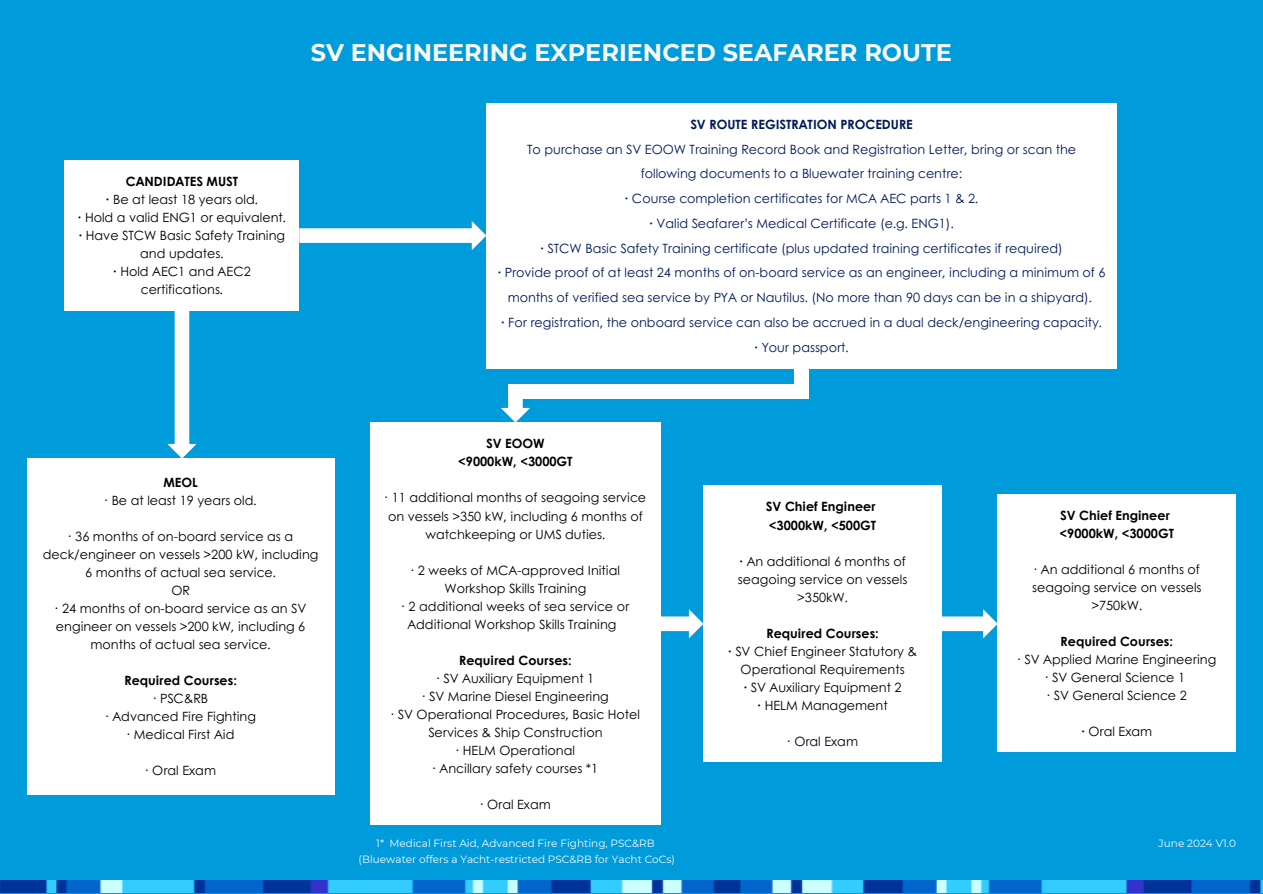
<style>
.page{position:relative;width:1263px;height:894px;background:#fff}
.page>*{position:absolute;margin:0;border:0;box-sizing:border-box;transform-origin:0 0}
.t1{font:700 24px "Montserrat";color:#f9f9f9}
.t2{font:12.75px/18px "Century Gothic";color:#000;text-align:center}
.t3{font:12.75px/24.8px "Century Gothic";color:#001959;text-align:center}
.t4{font:700 12.75px/18px "Century Gothic";color:#000}
.t5{font:10.5px "Montserrat";color:#f9f9f9}
.s1{font-weight:700}
</style>
<div class="page">
<div style="left:0;top:0;width:1263px;height:893px;background:#009bda"></div>
<div style="left:65px;top:160px;width:234px;height:150px;background:#fff"></div>
<div style="left:27px;top:458px;width:307px;height:336px;background:#fff"></div>
<div style="left:370px;top:422px;width:291px;height:402px;background:#fff"></div>
<div style="left:703px;top:485px;width:239px;height:276px;background:#fff"></div>
<div style="left:486px;top:103px;width:630px;height:265px;background:#fff"></div>
<div style="left:998px;top:493px;width:238px;height:258px;background:#fff"></div>
<svg style="left:501px;top:399px;width:29px;height:23px"></svg>
<svg style="left:942px;top:609px;width:56px;height:29px"></svg>
<svg style="left:661px;top:609px;width:42px;height:29px"></svg>
<svg style="left:299px;top:221px;width:187px;height:29px"></svg>
<svg style="left:167px;top:310px;width:30px;height:148px"></svg>
<div style="left:508px;top:384px;width:294px;height:15px;background:#fff"></div>
<div style="left:794px;top:361px;width:15px;height:38px;background:#fff"></div>
<img style="left:0;top:880px;width:721px;height:12px">
<img style="left:721px;top:880px;width:542px;height:12px">
<h1 class="t2" style="left:78px;top:172px;width:210px"><span class="s1">CANDIDATES MUST<br>·</span> Be at least 18 years old.<br><span class="s1">·</span> Hold a valid ENG1 or equivalent. <span class="s1">·</span> Have STCW Basic Safety Training and updates.<br><span class="s1">·</span> Hold AEC1 and AEC2 certifications.</h1>
<p class="t1" style="left:311px;top:38px;width:643px">SV ENGINEERING EXPERIENCED SEAFARER ROUTE</p>
<h3 class="t3" style="left:498px;top:111px;width:609px"><span class="s1">SV ROUTE REGISTRATION PROCEDURE<br></span>To purchase an SV EOOW Training Record Book and Registration Letter, bring or scan the following documents to a Bluewater training centre:<br><span class="s1">·</span> Course completion certificates for MCA AEC parts 1 &amp; 2.<br><span class="s1">·</span> Valid Seafarer’s Medical Certificate (e.g. ENG1).<br><span class="s1">·</span> STCW Basic Safety Training certificate (plus updated training certificates if required)<br><span class="s1">·</span> Provide proof of at least 24 months of on-board service as an engineer, including a minimum of 6 months of verified sea service by PYA or Nautilus. (No more than 90 days can be in a shipyard).<br><span class="s1">·</span> For registration, the onboard service can also be accrued in a dual deck/engineering capacity. <span class="s1">·</span> Your passport.</h3>
<h3 class="t2" style="left:105px;top:472px;width:154px"><span class="s1">MEOL<br></span>· Be at least 19 years old.</h3>
<h3 class="t2" style="left:43px;top:526px;width:277px">· 36 months of on-board service as a deck/engineer on vessels &gt;200 kW, including<br>6 months of actual sea service.<br>OR<br>· 24 months of on-board service as an SV engineer on vessels &gt;200 kW, including 6 months of actual sea service.</h3>
<p class="t2" style="left:105px;top:670px;width:152px"><span class="s1">Required Courses:<br></span>· PSC&amp;RB<br>· Advanced Fire Fighting · Medical First Aid</p>
<p class="t2" style="left:145px;top:760px;width:72px">· Oral Exam</p>
<p class="t4" style="left:458px;top:434px;width:116px;text-align:center">SV EOOW &lt;9000kW, &lt;3000GT</p>
<p class="t2" style="left:385px;top:488px;width:263px">· 11 additional months of seagoing service on vessels &gt;350 kW, including 6 months of watchkeeping or UMS duties.</p>
<p class="t2" style="left:402px;top:560px;width:229px">· 2 weeks of MCA-approved Initial Workshop Skills Training<br>· 2 additional weeks of sea service or Additional Workshop Skills Training</p>
<h3 class="t2" style="left:391px;top:650px;width:251px"><span class="s1">Required Courses:<br></span>· SV Auxiliary Equipment 1<br>· SV Marine Diesel Engineering<br>· SV Operational Procedures, Basic Hotel<br>Services &amp; Ship Construction<br>· HELM Operational<br>· Ancillary safety courses *1</h3>
<h3 class="t2" style="left:480px;top:794px;width:72px">· Oral Exam</h3>
<p class="t5" style="left:376px;top:837px;width:280px">1* Medical First Aid, Advanced Fire Fighting, PSC&amp;RB</p>
<p class="t5" style="left:359px;top:852px;width:318px">(Bluewater offers a Yacht-restricted PSC&amp;RB for Yacht CoCs)</p>
<h3 class="t4" style="left:766px;top:497px;width:112px">SV Chief Engineer &lt;3000kW, &lt;500GT</h3>
<h3 class="t2" style="left:738px;top:551px;width:171px"><span class="s1">·</span> An additional 6 months of seagoing service on vessels &gt;350kW.</h3>
<h2 class="t2" style="left:728px;top:623px;width:190px"><span class="s1">Required Courses:<br>·</span> SV Chief Engineer Statutory &amp;<br>Operational Requirements<br><span class="s1">·</span> SV Auxiliary Equipment 2<br><span class="s1">·</span> HELM Management</h2>
<h3 class="t2" style="left:787px;top:731px;width:72px">· Oral Exam</h3>
<h3 class="t4" style="left:1060px;top:505px;width:116px">SV Chief Engineer &lt;9000kW, &lt;3000GT</h3>
<h2 class="t2" style="left:1032px;top:559px;width:171px">· An additional 6 months of seagoing service on vessels &gt;750kW.</h2>
<h3 class="t2" style="left:1017px;top:631px;width:200px"><span class="s1">Required Courses:<br></span>· SV Applied Marine Engineering · SV General Science 1<br>· SV General Science 2</h3>
<h3 class="t2" style="left:1081px;top:721px;width:72px"><span class="s1">·</span> Oral Exam</h3>
<p class="t5" style="left:1158px;top:837px;width:79px">June 2024 V1.0</p>
</div>
